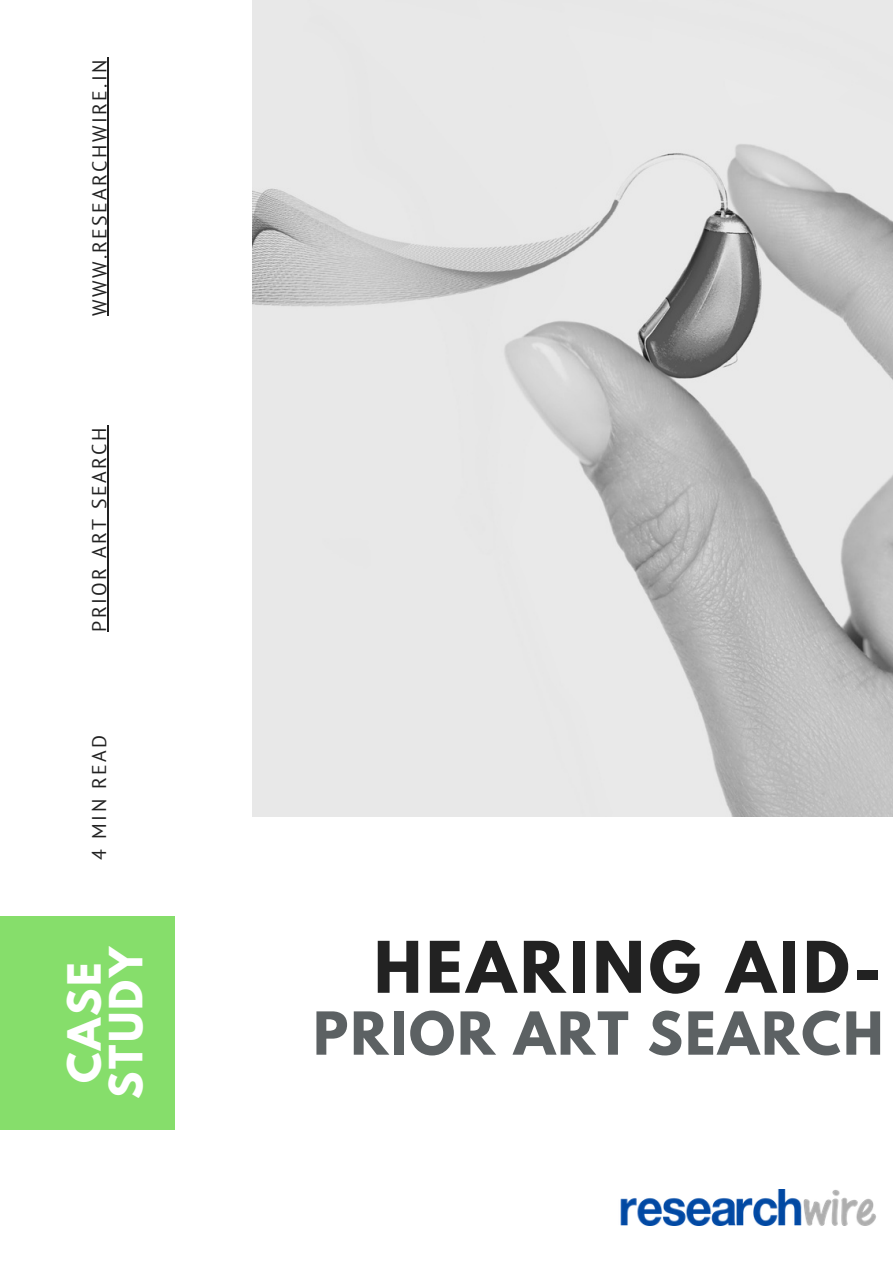
<style>
.page{position:relative;width:893px;height:1264px;background:#fff}
.page>*{position:absolute;margin:0;border:0;box-sizing:border-box;transform-origin:0 0}
.t1{font:700 63px "League Spartan";letter-spacing:.065em;color:#222}
.t2{font:700 52.5px "League Spartan";letter-spacing:.045em;color:#5c6163}
.t3{font:700 40.65px/41.7px "League Spartan";letter-spacing:.06em;color:#fff;text-align:center}
.t4{font:19.8px "PT Sans";letter-spacing:.12em;color:#222}
</style>
<div class="page">
<img style="left:253px;top:0;width:639px;height:816px">
<hr style="left:108px;top:57px;width:1px;height:259px;background:#222">
<div style="left:0;top:916px;width:175px;height:213px;background:#86de6b"></div>
<img style="left:620px;top:1189px;width:256px;height:36px">
<hr style="left:107px;top:425px;width:1px;height:206px;background:#222">
<p class="t4" style="left:86px;top:316px;width:257px;rotate:-90deg">WWW.RESEARCHWIRE.IN</p>
<h1 class="t4" style="left:86px;top:631px;width:205px;rotate:-90deg">PRIOR ART SEARCH</h1>
<p class="t4" style="left:86px;top:859px;width:126px;rotate:-90deg">4 MIN READ</p>
<h2 class="t3" style="left:69px;top:1098px;width:155px;rotate:-90deg">CASE<br>STUDY</h2>
<p class="t1" style="left:374px;top:936px;width:509px">HEARING AID-</p>
<p class="t2" style="left:313px;top:1007px;width:571px">PRIOR ART SEARCH</p>
</div>
